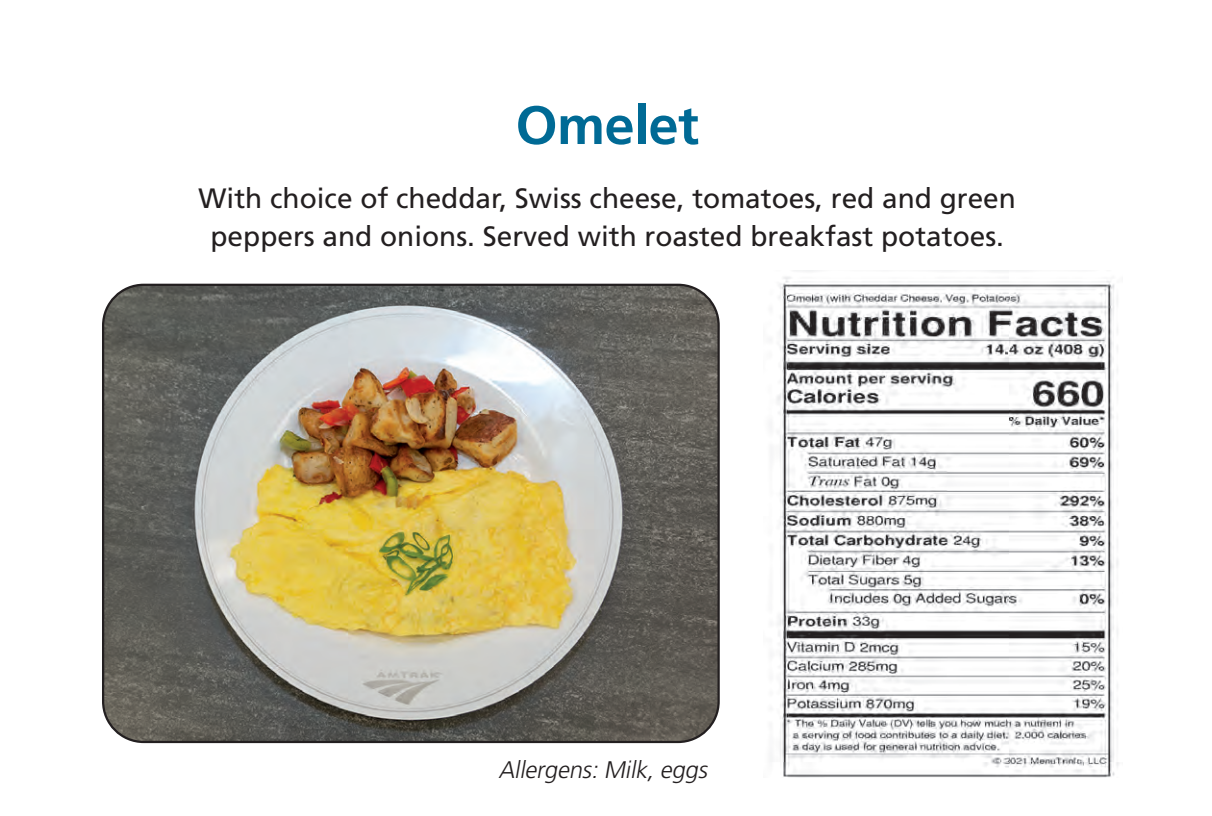
<style>
.page{position:relative;width:1212px;height:816px;background:#fff}
.page>*{position:absolute;margin:0;border:0;box-sizing:border-box;transform-origin:0 0}
.t1{font:700 54px "Frutiger";letter-spacing:-.01em;color:#006a95}
.t2{font:28px/38px "Frutiger";color:#231f20;text-align:center}
.t3{font:italic 300 24px "Frutiger";color:#231f20}
</style>
<div class="page">
<img style="left:770px;top:270px;width:349px;height:507px">
<img style="left:103px;top:285px;width:615px;height:457px">
<div style="left:102px;top:284px;width:618px;height:459px;border:2px solid #231f20;border-radius:41px"></div>
<h1 class="t1" style="left:516px;top:94px;width:185px">Omelet</h1>
<p class="t2" style="left:199px;top:179px;width:819px">With choice of cheddar, Swiss cheese, tomatoes, red and green peppers and onions. Served with roasted breakfast potatoes.</p>
<p class="t3" style="left:498px;top:756px;width:215px">Allergens:Milk,eggs</p>
</div>
